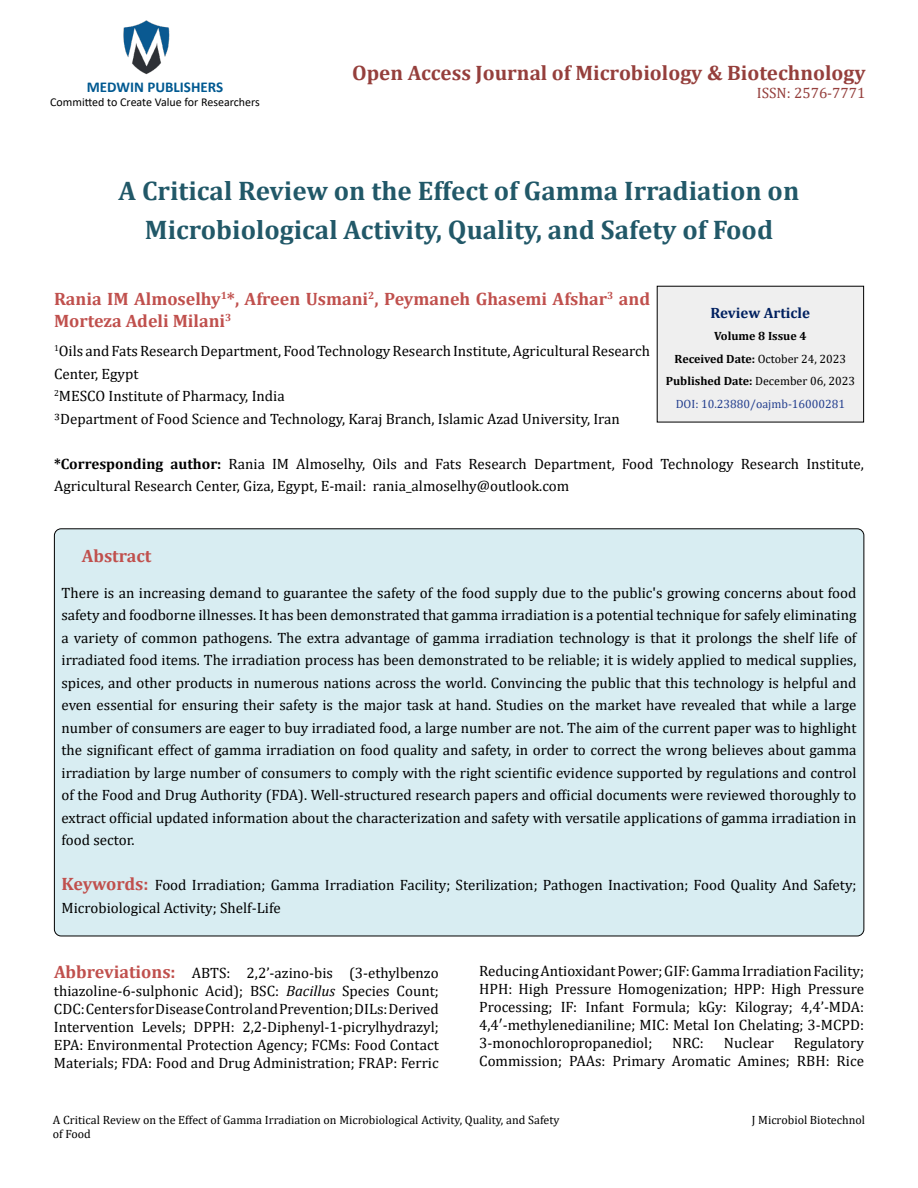
<style>
.page{position:relative;width:918px;height:1188px;background:#fff}
.page>*{position:absolute;margin:0;border:0;box-sizing:border-box;transform-origin:0 0}
.t1{font:700 27px/39px "Cambria";color:#215868;text-align:center}
.t2{font:700 21px "Cambria";color:#953f3c}
.t3{font:700 18px/22.5px "Cambria";color:#c0504d}
.t4{font:15px/22.5px "Cambria";color:#000}
.t5{font:700 15px "Calibri";color:#005991}
.t6{font:15px "Cambria";color:#953f3c}
.t7{font:700 15px "Cambria";color:#002060}
.t8{font:12px/14.4px "Cambria";color:#000}
.t9{font:700 12px/22.5px "Cambria";color:#000;text-align:center}
.t10{font:12px "Calibri";color:#000}
.s1{font-weight:700}
.s2{font-weight:400}
.s3{font-weight:400;color:#25408f}
.s4{font-weight:700;font-size:18px;color:#c0504d}
.s5{font-style:italic}
</style>
<div class="page">
<img style="left:123px;top:20px;width:47px;height:55px">
<div style="left:657px;top:286px;width:207px;height:136px;background:#efefef"></div>
<div style="left:54px;top:529px;width:810px;height:407px;background:#d8edf2;border-radius:7px"></div>
<p class="t5" style="left:87px;top:76px;width:138px">MEDWIN PUBLISHERS</p>
<p class="t10" style="left:50px;top:94px;width:211px">Committed to Create Value for Researchers</p>
<h2 class="t2" style="left:352px;top:58px;width:515px">Open Access Journal of Microbiology &amp; Biotechnology</h2>
<p class="t6" style="left:757px;top:84px;width:110px">ISSN: 2576-7771</p>
<h1 class="t1" style="left:119px;top:170px;width:682px">A Critical Review on the Effect of Gamma Irradiation on<br>Microbiological Activity, Quality, and Safety of Food</h1>
<p class="t3" style="left:54px;top:287px;width:598px">Rania IM Almoselhy<sup>1</sup>*, Afreen Usmani<sup>2</sup>, Peymaneh Ghasemi Afshar<sup>3</sup> and<br>Morteza Adeli Milani<sup>3</sup></p>
<p class="t4" style="left:54px;top:340px;width:598px"><sup>1</sup>Oils and Fats Research Department, Food Technology Research Institute, Agricultural Research Center, Egypt<br><sup>2</sup>MESCO Institute of Pharmacy, India<br>3Department of Food Science and Technology, Karaj Branch, Islamic Azad University, Iran</p>
<p class="t4" style="left:54px;top:452px;width:811px"><span class="s1">*Corresponding author:</span> Rania IM Almoselhy, Oils and Fats Research Department, Food Technology Research Institute,<br>Agricultural Research Center, Giza, Egypt, E-mail: rania_almoselhy@outlook.com</p>
<p class="t7" style="left:711px;top:302px;width:101px">Review Article</p>
<p class="t9" style="left:666px;top:325px;width:191px">Volume 8 Issue 4<br>Received Date: <span class="s2">October 24, 2023<br></span>Published Date: <span class="s2">December 06, 2023<br></span><span class="s3">DOI: 10.23880/oajmb-16000281</span></p>
<p class="t3" style="left:82px;top:544px;width:71px">Abstract</p>
<p class="t4" style="left:62px;top:581px;width:797px;text-align:justify">There is an increasing demand to guarantee the safety of the food supply due to the public's growing concerns about food safety and foodborne illnesses. It has been demonstrated that gamma irradiation is a potential technique for safely eliminating a variety of common pathogens. The extra advantage of gamma irradiation technology is that it prolongs the shelf life of irradiated food items. The irradiation process has been demonstrated to be reliable; it is widely applied to medical supplies, spices, and other products in numerous nations across the world. Convincing the public that this technology is helpful and even essential for ensuring their safety is the major task at hand. Studies on the market have revealed that while a large number of consumers are eager to buy irradiated food, a large number are not. The aim of the current paper was to highlight the significant effect of gamma irradiation on food quality and safety, in order to correct the wrong believes about gamma irradiation by large number of consumers to comply with the right scientific evidence supported by regulations and control of the Food and Drug Authority (FDA). Well-structured research papers and official documents were reviewed thoroughly to extract official updated information about the characterization and safety with versatile applications of gamma irradiation in food sector.</p>
<p class="t4" style="left:62px;top:874px;width:797px"><span class="s4">Keywords:</span> Food Irradiation; Gamma Irradiation Facility; Sterilization; Pathogen Inactivation; Food Quality And Safety;<br>Microbiological Activity; Shelf-Life</p>
<p class="t4" style="left:54px;top:964px;width:386px;line-height:18px;text-align:justify"><span class="s4">Abbreviations:</span> ABTS: 2,2’-azino-bis (3-ethylbenzo thiazoline-6-sulphonic Acid); BSC: <span class="s5">Bacillus</span> Species Count; CDC: Centers for Disease Control and Prevention; DILs: Derived Intervention Levels; DPPH: 2,2-Diphenyl-1-picrylhydrazyl; EPA: Environmental Protection Agency; FCMs: Food Contact Materials; FDA: Food and Drug Administration; FRAP: Ferric</p>
<p class="t4" style="left:479px;top:962px;width:386px;line-height:18px;text-align:justify">Reducing Antioxidant Power; GIF: Gamma Irradiation Facility; HPH: High Pressure Homogenization; HPP: High Pressure Processing; IF: Infant Formula; kGy: Kilogray; 4,4’-MDA:<br>4,4′-methylenedianiline; MIC: Metal Ion Chelating; 3-MCPD:<br>3-monochloropropanediol;</p>
<p class="t4" style="left:479px;top:1034px;width:386px;line-height:18px;text-align:right">Regulatory<br>Commission; PAAs: Primary Aromatic Amines; RBH: Rice</p>
<p class="t4" style="left:672px;top:1032px;width:33px">NRC:</p>
<p class="t4" style="left:724px;top:1032px;width:52px">Nuclear</p>
<p class="t8" style="left:53px;top:1113px;width:508px">A Critical Review on the Effect of Gamma Irradiation on Microbiological Activity, Quality, and Safety of Food</p>
<p class="t8" style="left:752px;top:1113px;width:115px">J Microbiol Biotechnol</p>
</div>
